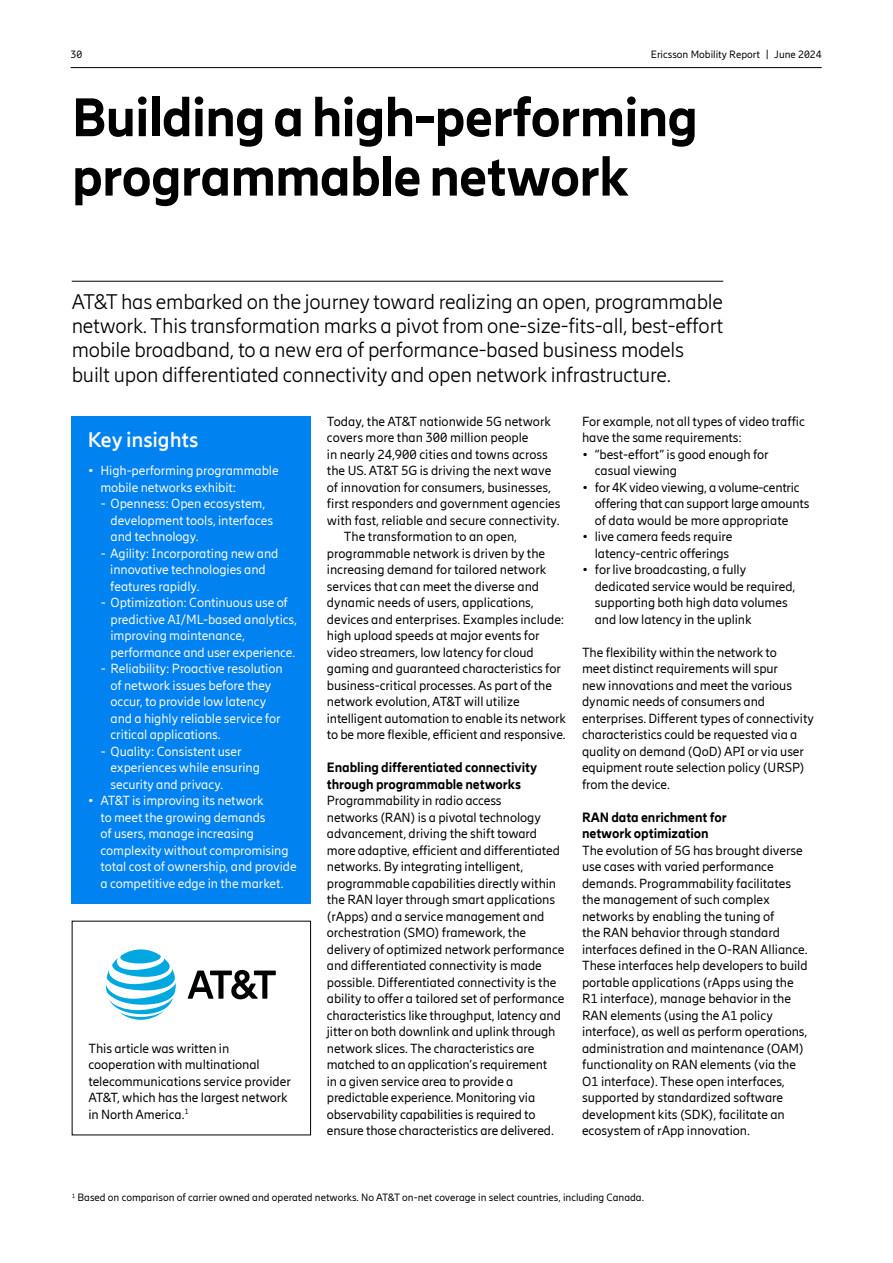
<style>
.page{position:relative;width:893px;height:1263px;background:#fff}
.page>*{position:absolute;margin:0;border:0;box-sizing:border-box;transform-origin:0 0}
.t1{font:800 54px/59.4px "Ericsson Hilda";letter-spacing:-.02em;color:#000}
.t2{font:300 21px/24.2px "Ericsson Hilda";letter-spacing:-.01em;color:#000}
.t3{font:700 21px "Ericsson Hilda";letter-spacing:-.005em;color:#fafafa}
.t4{font:13.2px/16.5px "Ericsson Hilda";letter-spacing:-.005em;color:#000}
.t5{font:13.2px/16.5px "Ericsson Hilda";letter-spacing:-.005em;color:#fafafa}
.t6{font:800 13.2px/16.5px "Ericsson Hilda";letter-spacing:-.005em;color:#000}
.t7{font:10.5px "Ericsson Hilda";color:#000}
</style>
<div class="page">
<hr style="left:71px;top:67px;width:751px;height:1px;background:#000">
<hr style="left:72px;top:281px;width:651px;height:1px;background:#000">
<div style="left:72px;top:416px;width:239px;height:488px;background:#0082f0"></div>
<svg style="left:188px;top:970px;width:88px;height:29px"></svg>
<svg style="left:106px;top:949px;width:70px;height:71px"></svg>
<p class="t7" style="left:71px;top:49px;width:13px">30</p>
<p class="t7" style="left:651px;top:49px;width:172px">Ericsson Mobility Report | June 2024</p>
<h1 class="t1" style="left:72px;top:87px;width:628px">Building a high-performing programmable network</h1>
<p class="t2" style="left:72px;top:290px;width:653px">AT&amp;T has embarked on the journey toward realizing an open, programmable network. This transformation marks a pivot from one-size-fits-all, best-effort mobile broadband, to a new era of performance-based business models built upon differentiated connectivity and open network infrastructure.</p>
<h2 class="t3" style="left:88px;top:428px;width:112px">Key insights</h2>
<p class="t5" style="left:100px;top:462px;width:180px;text-indent:-13px">• High-performing programmable mobile networks exhibit:</p>
<p class="t5" style="left:111px;top:495px;width:164px;text-indent:-10px">- Openness: Open ecosystem, development tools, interfaces and technology.</p>
<p class="t5" style="left:110px;top:545px;width:170px;text-indent:-9px">- Agility: Incorporating new and innovative technologies and features rapidly.</p>
<p class="t5" style="left:111px;top:594px;width:188px;text-indent:-10px">- Optimization: Continuous use of predictive AI/ML-based analytics, improving maintenance, performance and user experience.</p>
<p class="t5" style="left:111px;top:660px;width:174px;text-indent:-10px">- Reliability: Proactive resolution of network issues before they occur, to provide low latency and a highly reliable service for critical applications.</p>
<p class="t5" style="left:111px;top:743px;width:151px;text-indent:-10px">- Quality: Consistent user experiences while ensuring security and privacy.</p>
<p class="t5" style="left:100px;top:792px;width:198px;text-indent:-13px">• AT&amp;T is improving its network<br>to meet the growing demands<br>of users, manage increasing complexity without compromising total cost of ownership, and provide a competitive edge in the market.</p>
<p class="t4" style="left:88px;top:1040px;width:204px">This article was written in cooperation with multinational telecommunications service provider<br>AT&amp;T, which has the largest network in North America.<sup>1</sup></p>
<p class="t4" style="left:327px;top:413px;width:226px">Today, the AT&amp;T nationwide 5G network</p>
<p class="t4" style="left:327px;top:429px;width:203px">covers more than 300 million people</p>
<p class="t4" style="left:327px;top:446px;width:222px">in nearly 24,900 cities and towns across</p>
<p class="t4" style="left:327px;top:462px;width:226px">the US. AT&amp;T 5G is driving the next wave</p>
<p class="t4" style="left:327px;top:479px;width:226px">of innovation for consumers, businesses,</p>
<p class="t4" style="left:327px;top:495px;width:235px">first responders and government agencies</p>
<p class="t4" style="left:327px;top:512px;width:234px">with fast, reliable and secure connectivity.</p>
<p class="t4" style="left:344px;top:528px;width:175px">The transformation to an open,</p>
<p class="t4" style="left:327px;top:545px;width:220px">programmable network is driven by the</p>
<p class="t4" style="left:327px;top:561px;width:221px">increasing demand for tailored network</p>
<p class="t4" style="left:327px;top:578px;width:214px">services that can meet the diverse and</p>
<p class="t4" style="left:327px;top:594px;width:208px">dynamic needs of users, applications,</p>
<p class="t4" style="left:327px;top:611px;width:239px">devices and enterprises. Examples include:</p>
<p class="t4" style="left:327px;top:627px;width:214px">high upload speeds at major events for</p>
<p class="t4" style="left:327px;top:644px;width:208px">video streamers, low latency for cloud</p>
<p class="t4" style="left:327px;top:660px;width:235px">gaming and guaranteed characteristics for</p>
<p class="t4" style="left:327px;top:677px;width:227px">business-critical processes. As part of the</p>
<p class="t4" style="left:327px;top:693px;width:194px">network evolution, AT&amp;T will utilize</p>
<p class="t4" style="left:327px;top:710px;width:241px">intelligent automation to enable its network</p>
<p class="t4" style="left:327px;top:726px;width:240px">to be more flexible, efficient and responsive.</p>
<p class="t6" style="left:327px;top:759px;width:212px">Enabling differentiated connectivity through programmable networks</p>
<p class="t4" style="left:327px;top:792px;width:239px">Programmability in radio access<br>networks (RAN) is a pivotal technology advancement, driving the shift toward more adaptive, efficient and differentiated networks. By integrating intelligent, programmable capabilities directly within the RAN layer through smart applications (rApps) and a service management and orchestration (SMO) framework, the delivery of optimized network performance and differentiated connectivity is made possible. Differentiated connectivity is the ability to offer a tailored set of performance characteristics like throughput, latency and jitter on both downlink and uplink through network slices. The characteristics are matched to an application’s requirement<br>in a given service area to provide a predictable experience. Monitoring via observability capabilities is required to ensure those characteristics are delivered.</p>
<p class="t4" style="left:582px;top:413px;width:224px">For example, not all types of video traffic have the same requirements:</p>
<p class="t4" style="left:595px;top:446px;width:175px;text-indent:-13px">• “best-effort” is good enough for casual viewing</p>
<p class="t4" style="left:595px;top:479px;width:216px;text-indent:-13px">• for 4K video viewing, a volume-centric offering that can support large amounts of data would be more appropriate</p>
<p class="t4" style="left:582px;top:528px;width:152px;text-align:right">• live camera feeds require latency-centric offerings</p>
<p class="t4" style="left:595px;top:561px;width:202px;text-indent:-13px">• for live broadcasting, a fully dedicated service would be required, supporting both high data volumes and low latency in the uplink</p>
<p class="t4" style="left:582px;top:644px;width:233px">The flexibility within the network to<br>meet distinct requirements will spur<br>new innovations and meet the various dynamic needs of consumers and enterprises. Different types of connectivity characteristics could be requested via a quality on demand (QoD) API or via user equipment route selection policy (URSP) from the device.</p>
<p class="t6" style="left:582px;top:809px;width:146px">RAN data enrichment for network optimization</p>
<p class="t4" style="left:582px;top:842px;width:227px">The evolution of 5G has brought diverse use cases with varied performance demands. Programmability facilitates the management of such complex networks by enabling the tuning of<br>the RAN behavior through standard interfaces defined in the O-RAN Alliance.<br>These interfaces help developers to build portable applications (rApps using the R1 interface), manage behavior in the RAN elements (using the A1 policy interface), as well as perform operations, administration and maintenance (OAM) functionality on RAN elements (via the O1 interface). These open interfaces, supported by standardized software development kits (SDK), facilitate an ecosystem of rApp innovation.</p>
<p class="t7" style="left:72px;top:1192px;width:574px"><sup>1</sup> Based on comparison of carrier owned and operated networks. No AT&amp;T on-net coverage in select countries, including Canada.</p>
</div>
